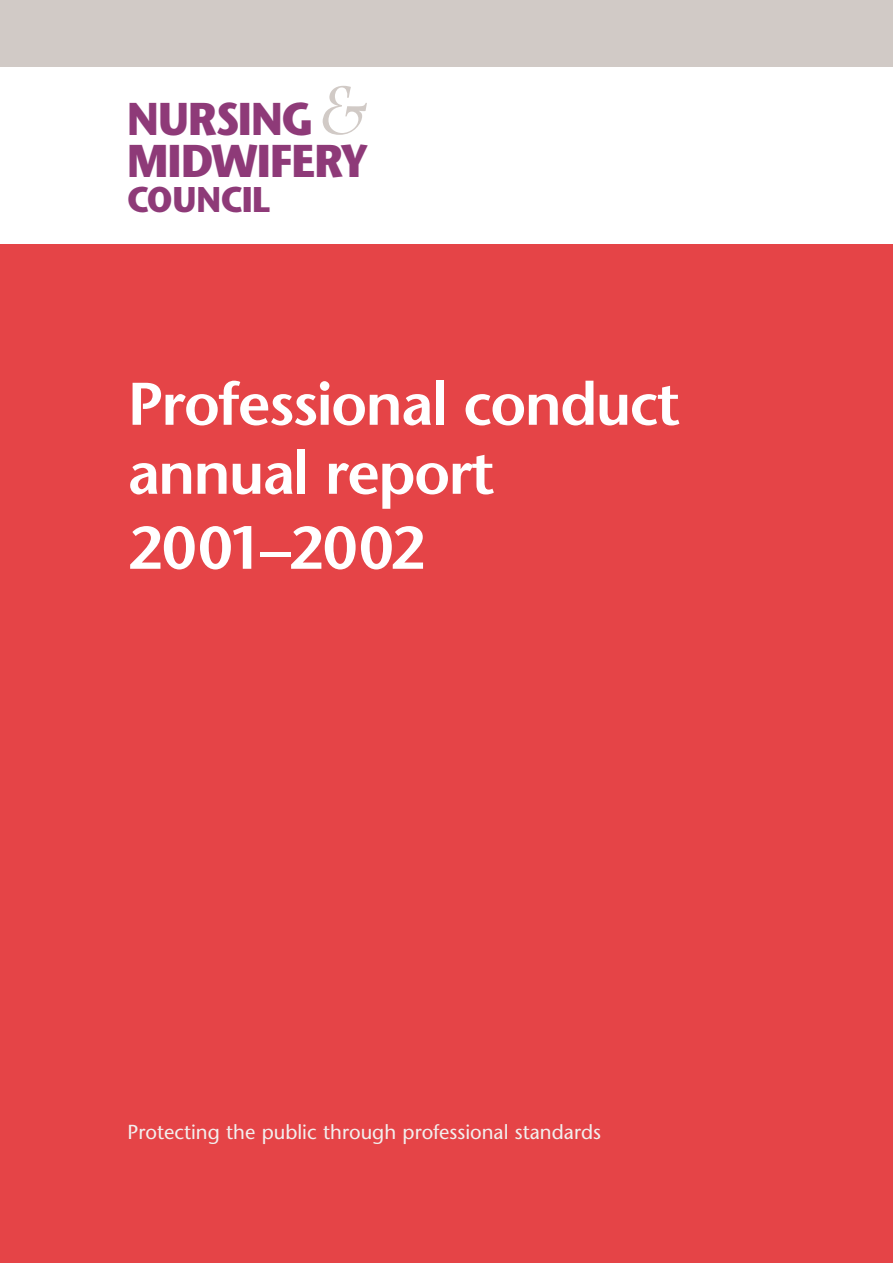
<style>
.page{position:relative;width:893px;height:1263px;background:#fff}
.page>*{position:absolute;margin:0;border:0;box-sizing:border-box;transform-origin:0 0}
.t1{font:italic 72.75px "Photina";color:#d1cac6;scale:.85 1}
.t2{font:600 60px/69px "Stone Sans";letter-spacing:-.03em;color:#fff}
.t3{font:600 60px "Stone Sans";color:#fff}
.t4{font:700 45.9px/42.2px "Stone Sans";letter-spacing:-.02em;color:#8e3a78;scale:.93 1}
.t5{font:700 35.7px "Stone Sans";letter-spacing:-.015em;color:#8e3a78;scale:.93 1}
.t6{font:20.25px "Stone Sans";color:#f2efee}
</style>
<div class="page">
<div style="left:0;top:0;width:892px;height:67px;background:#d1cac6"></div>
<div style="left:0;top:245px;width:892px;height:1018px;background:#e54447"></div>
<h1 class="t1" style="left:321px;top:83px;width:58px">&amp;</h1>
<h3 class="t4" style="left:127px;top:102px;width:261px">NURSING<br>MIDWIFERY</h3>
<h3 class="t5" style="left:127px;top:186px;width:156px">COUNCIL</h3>
<h2 class="t2" style="left:128px;top:376px;width:554px">Professional conduct annual report</h2>
<h2 class="t3" style="left:128px;top:525px;width:298px">2001–2002</h2>
<p class="t6" style="left:128px;top:1124px;width:475px">Protecting the public through professional standards</p>
</div>
